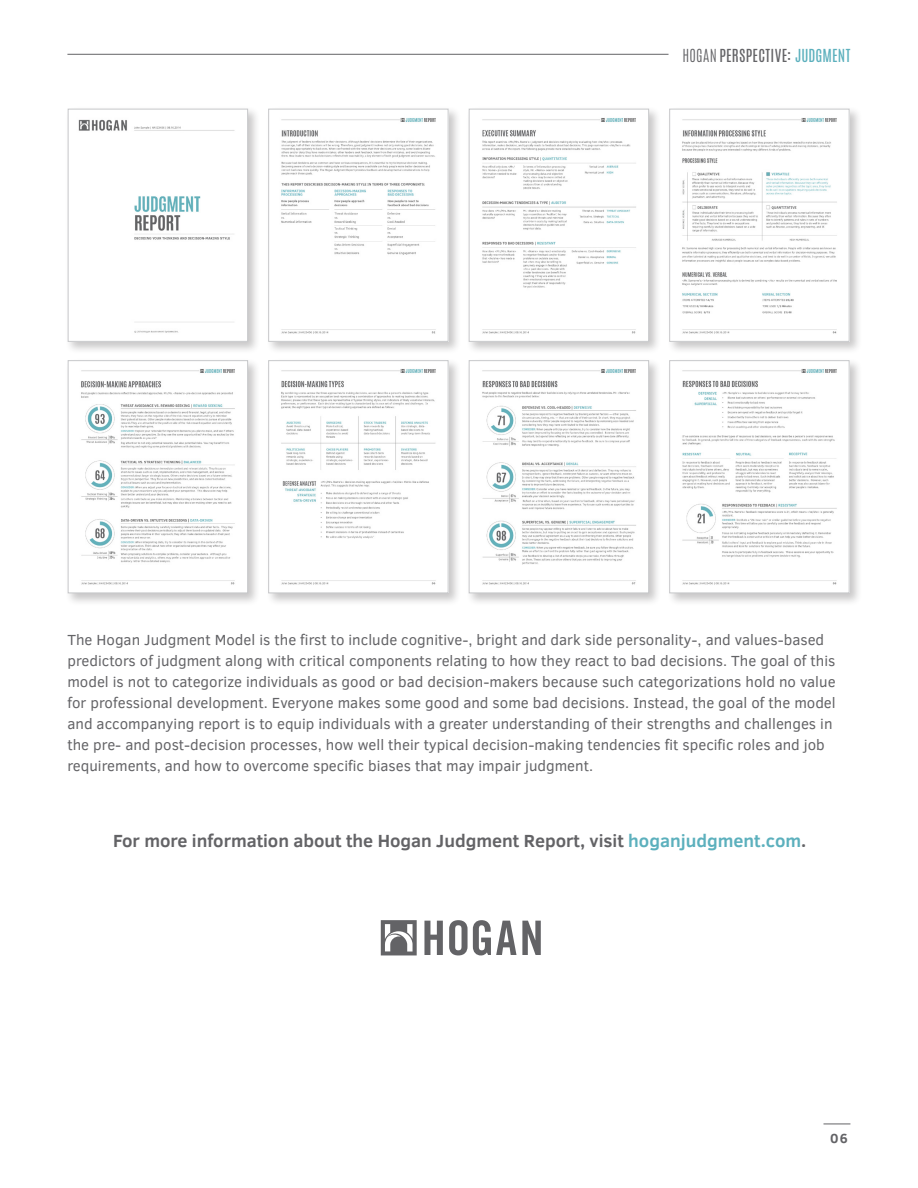
<style>
.page{position:relative;width:918px;height:1188px;background:#fff}
.page>*{position:absolute;margin:0;border:0;box-sizing:border-box;transform-origin:0 0}
.t1{font:700 18px "Clear Sans";color:#636366}
.t2{font:15px/21px "Clear Sans";color:#636366}
.t3{font:15px "Antonio";letter-spacing:.015em;color:#636366}
.t4{font:700 13.5px "Clear Sans";color:#636366}
.s1{font-weight:300}
.s2{color:#5cb0bd}
</style>
<div class="page">
<hr style="left:67px;top:54px;width:602px;height:1px;background:#636366">
<svg style="left:824px;top:1124px;width:26px;height:1px"></svg>
<div style="left:65px;top:106px;width:196px;height:248px;background:#231f20;opacity:.25"></div>
<img style="left:70px;top:111px;width:176px;height:229px">
<div style="left:68px;top:109px;width:180px;height:233px;border:1px solid #c7c8ca"></div>
<div style="left:65px;top:357px;width:196px;height:249px;background:#231f20;opacity:.25"></div>
<img style="left:70px;top:362px;width:176px;height:229px">
<div style="left:68px;top:360px;width:180px;height:233px;border:1px solid #c7c8ca"></div>
<div style="left:265px;top:106px;width:196px;height:248px;background:#231f20;opacity:.25"></div>
<img style="left:270px;top:111px;width:177px;height:229px">
<div style="left:268px;top:109px;width:181px;height:233px;border:1px solid #c7c8ca"></div>
<div style="left:265px;top:357px;width:196px;height:249px;background:#231f20;opacity:.25"></div>
<img style="left:270px;top:362px;width:177px;height:229px">
<div style="left:268px;top:360px;width:181px;height:233px;border:1px solid #c7c8ca"></div>
<div style="left:466px;top:106px;width:196px;height:248px;background:#231f20;opacity:.25"></div>
<img style="left:471px;top:111px;width:176px;height:229px">
<div style="left:469px;top:109px;width:180px;height:233px;border:1px solid #c7c8ca"></div>
<div style="left:466px;top:357px;width:196px;height:249px;background:#231f20;opacity:.25"></div>
<img style="left:471px;top:362px;width:176px;height:229px">
<div style="left:469px;top:360px;width:180px;height:233px;border:1px solid #c7c8ca"></div>
<div style="left:666px;top:106px;width:196px;height:248px;background:#231f20;opacity:.25"></div>
<img style="left:671px;top:111px;width:177px;height:229px">
<div style="left:669px;top:109px;width:181px;height:233px;border:1px solid #c7c8ca"></div>
<div style="left:666px;top:357px;width:196px;height:249px;background:#231f20;opacity:.25"></div>
<img style="left:671px;top:362px;width:177px;height:229px">
<div style="left:669px;top:360px;width:181px;height:233px;border:1px solid #c7c8ca"></div>
<svg style="left:381px;top:920px;width:36px;height:35px"></svg>
<svg style="left:424px;top:920px;width:117px;height:35px"></svg>
<p class="t3" style="left:683px;top:44px;width:169px"><span class="s1">HOGAN</span> PERSPECTIVE: <span class="s2">JUDGMENT</span></p>
<p class="t2" style="left:67px;top:630px;width:770px">The Hogan Judgment Model is the first to include cognitive-, bright and dark side personality-, and values-based predictors of judgment along with critical components relating to how they react to bad decisions. The goal of this model is not to categorize individuals as good or bad decision-makers because such categorizations hold no value for professional development. Everyone makes some good and some bad decisions. Instead, the goal of the model and accompanying report is to equip individuals with a greater understanding of their strengths and challenges in the pre- and post-decision processes, how well their typical decision-making tendencies fit specific roles and job requirements, and how to overcome specific biases that may impair judgment.</p>
<p class="t1" style="left:113px;top:827px;width:695px">For more information about the Hogan Judgment Report, visit <span class="s2">hoganjudgment.com</span>.</p>
<p class="t4" style="left:830px;top:1128px;width:19px">06</p>
</div>
